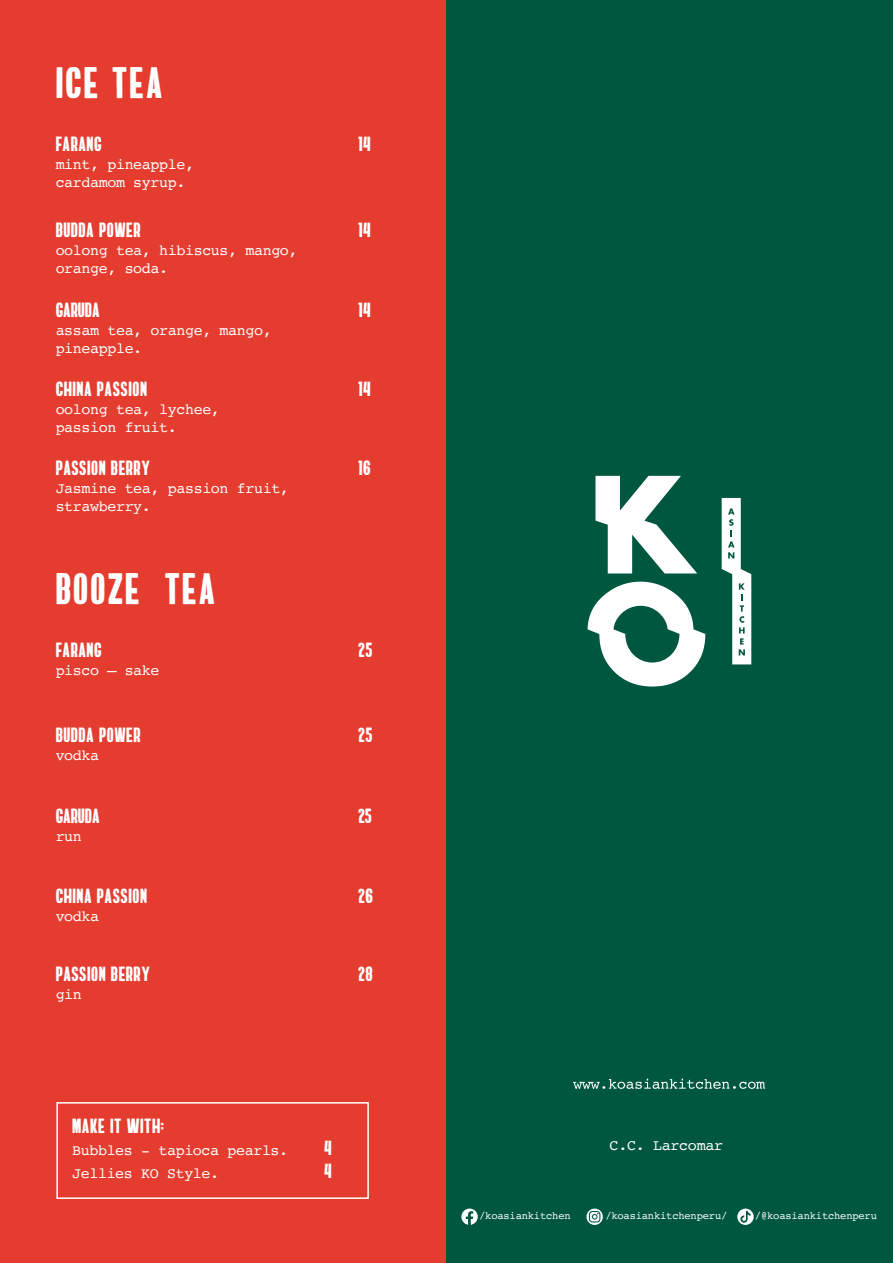
<style>
.page{position:relative;width:893px;height:1263px;background:#fff}
.page>*{position:absolute;margin:0;border:0;box-sizing:border-box;transform-origin:0 0}
.t1{font:45px "Alberto";letter-spacing:.05em;color:#fff}
.t2{font:21px "Alberto";letter-spacing:.025em;color:#fff}
.t3{font:15px/18px "Courier";letter-spacing:-.025em;color:#fff}
.t4{font:15px "Courier";letter-spacing:-.02em;color:#fdfdfd}
.t5{font:10.5px "Courier";letter-spacing:-.02em;color:#fdfdfd}
</style>
<div class="page">
<div style="left:446px;top:0;width:447px;height:1263px;background:#005740"></div>
<div style="left:0;top:0;width:446px;height:1263px;background:#e43c2f"></div>
<svg style="left:595px;top:476px;width:102px;height:97px"></svg>
<svg style="left:721px;top:498px;width:30px;height:166px"></svg>
<svg style="left:587px;top:582px;width:118px;height:104px"></svg>
<svg style="left:461px;top:1208px;width:17px;height:17px"></svg>
<svg style="left:466px;top:1211px;width:7px;height:14px"></svg>
<svg style="left:737px;top:1208px;width:16px;height:17px"></svg>
<svg style="left:740px;top:1211px;width:10px;height:12px"></svg>
<svg style="left:586px;top:1208px;width:17px;height:17px"></svg>
<svg style="left:589px;top:1211px;width:11px;height:11px"></svg>
<svg style="left:573px;top:1078px;width:192px;height:11px"></svg>
<div style="left:56px;top:1102px;width:313px;height:97px;border:2px solid #fff"></div>
<h1 class="t1" style="left:56px;top:60px;width:108px">ICE TEA</h1>
<h2 class="t2" style="left:56px;top:133px;width:48px">FARANG</h2>
<h2 class="t2" style="left:358px;top:133px;width:14px">14</h2>
<p class="t3" style="left:56px;top:155px;width:140px">mint, pineapple, cardamom syrup.</p>
<h2 class="t2" style="left:56px;top:220px;width:86px">BUDDA POWER</h2>
<h2 class="t2" style="left:358px;top:220px;width:14px">14</h2>
<p class="t3" style="left:56px;top:241px;width:243px">oolong tea, hibiscus, mango, orange, soda.</p>
<h2 class="t2" style="left:56px;top:299px;width:46px">GARUDA</h2>
<h2 class="t2" style="left:358px;top:299px;width:14px">14</h2>
<p class="t3" style="left:56px;top:320px;width:218px">assam tea, orange, mango, pineapple.</p>
<h2 class="t2" style="left:56px;top:378px;width:93px">CHINA PASSION</h2>
<h2 class="t2" style="left:358px;top:378px;width:14px">14</h2>
<p class="t3" style="left:56px;top:400px;width:166px">oolong tea, lychee, passion fruit.</p>
<h2 class="t2" style="left:56px;top:457px;width:96px">PASSION BERRY</h2>
<h2 class="t2" style="left:358px;top:457px;width:14px">16</h2>
<p class="t3" style="left:56px;top:479px;width:235px">Jasmine tea, passion fruit, strawberry.</p>
<h1 class="t1" style="left:56px;top:566px;width:161px">BOOZE TEA</h1>
<h2 class="t2" style="left:56px;top:639px;width:48px">FARANG</h2>
<h2 class="t2" style="left:358px;top:639px;width:16px">25</h2>
<p class="t3" style="left:56px;top:661px;width:105px">pisco – sake</p>
<h2 class="t2" style="left:56px;top:724px;width:86px">BUDDA POWER</h2>
<h2 class="t2" style="left:358px;top:724px;width:16px">25</h2>
<p class="t3" style="left:56px;top:746px;width:45px">vodka</p>
<h2 class="t2" style="left:56px;top:805px;width:46px">GARUDA</h2>
<h2 class="t2" style="left:358px;top:805px;width:15px">25</h2>
<p class="t3" style="left:56px;top:827px;width:28px">run</p>
<h2 class="t2" style="left:56px;top:885px;width:93px">CHINA PASSION</h2>
<h2 class="t2" style="left:358px;top:885px;width:16px">26</h2>
<p class="t3" style="left:56px;top:906px;width:45px">vodka</p>
<h2 class="t2" style="left:56px;top:963px;width:96px">PASSION BERRY</h2>
<h2 class="t2" style="left:358px;top:963px;width:16px">28</h2>
<p class="t3" style="left:56px;top:984px;width:28px">gin</p>
<h2 class="t2" style="left:72px;top:1115px;width:93px">MAKE IT WITH:</h2>
<p class="t3" style="left:72px;top:1141px;width:217px">Bubbles - tapioca pearls.</p>
<h2 class="t2" style="left:324px;top:1138px;width:9px">4</h2>
<p class="t3" style="left:72px;top:1163px;width:149px">Jellies KO Style.</p>
<h2 class="t2" style="left:324px;top:1160px;width:9px">4</h2>
<p class="t4" style="left:609px;top:1133px;width:115px">C.C. Larcomar</p>
<p class="t5" style="left:479px;top:1207px;width:93px">/koasiankitchen</p>
<p class="t5" style="left:605px;top:1207px;width:124px">/koasiankitchenperu/</p>
<p class="t5" style="left:755px;top:1207px;width:124px">/@koasiankitchenperu</p>
</div>
